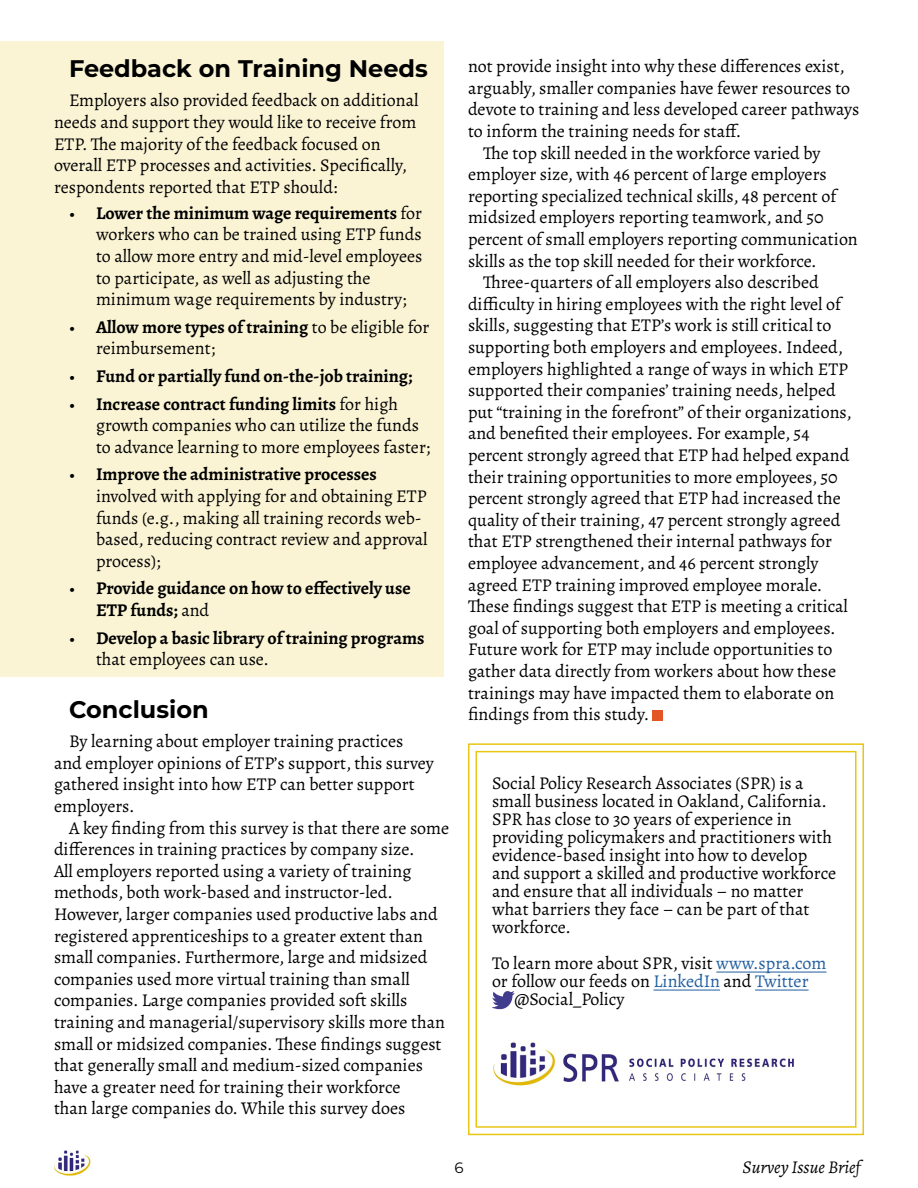
<style>
.page{position:relative;width:918px;height:1188px;background:#fff}
.page>*{position:absolute;margin:0;border:0;box-sizing:border-box;transform-origin:0 0}
.Body_Head{font:700 24px "Montserrat";color:#000}
.Body{font:18px/21.6px "Alegreya";color:#000}
.SPR_Box{font:18px/18px "Alegreya";color:#000}
.t1{font:700 18px/21.6px "Alegreya";color:#000}
.t2{font:italic 18px "Alegreya";color:#000}
.t3{font:15px "Montserrat";color:#000}
.s1{font-weight:700}
.s2{font-weight:400}
.s3{color:#215e9f}
</style>
<div class="page">
<div style="left:0;top:41px;width:444px;height:636px;background:#faf4d5"></div>
<div style="left:652px;top:710px;width:11px;height:11px;background:#e45525"></div>
<svg style="left:468px;top:743px;width:396px;height:393px"></svg>
<div style="left:475px;top:751px;width:382px;height:377px;border:2px solid #e8c614"></div>
<img style="left:54px;top:1150px;width:37px;height:26px">
<h3 class="Body_Head" style="left:69px;top:51px;width:360px">Feedback on Training Needs</h3>
<p class="Body" style="left:54px;top:90px;width:366px;text-indent:15px">Employers also provided feedback on additional needs and support they would like to receive from ETP. The majority of the feedback focused on overall ETP processes and activities. Specifically, respondents reported that ETP should:</p>
<p class="Body" style="left:96px;top:202px;width:328px;text-indent:-27px">• <span class="s1">Lower the minimum wage requirements</span> for workers who can be trained using ETP funds to allow more entry and mid-level employees to participate, as well as adjusting the minimum wage requirements by industry;</p>
<p class="Body" style="left:96px;top:316px;width:335px;text-indent:-27px">• <span class="s1">Allow more types of training</span> to be eligible for reimbursement;</p>
<p class="t1" style="left:69px;top:365px;width:345px"><span class="s2">•</span> Fund or partially fund on-the-job training;</p>
<p class="Body" style="left:96px;top:393px;width:336px;text-indent:-27px">• <span class="s1">Increase contract funding limits</span> for high growth companies who can utilize the funds to advance learning to more employees faster;</p>
<p class="Body" style="left:96px;top:464px;width:333px;text-indent:-27px">• <span class="s1">Improve the administrative processes </span>involved with applying for and obtaining ETP funds (e.g., making all training records web&shy;based, reducing contract review and approval process);</p>
<p class="t1" style="left:96px;top:577px;width:316px;text-indent:-27px"><span class="s2">•</span> Provide guidance on how to effectively use<br>ETP funds; <span class="s2">and</span></p>
<p class="t1" style="left:96px;top:626px;width:330px;text-indent:-27px"><span class="s2">•</span> Develop a basic library of training programs <span class="s2">that employees can use.</span></p>
<h3 class="Body_Head" style="left:69px;top:692px;width:141px">Conclusion</h3>
<p class="Body" style="left:54px;top:730px;width:381px;text-indent:15px">By learning about employer training practices and employer opinions of ETP’s support, this survey gathered insight into how ETP can better support employers.</p>
<p class="Body" style="left:54px;top:817px;width:397px;text-indent:15px">A key finding from this survey is that there are some differences in training practices by company size.<br>All employers reported using a variety of training methods, both work-based and instructor-led.<br>However, larger companies used productive labs and registered apprenticeships to a greater extent than small companies. Furthermore, large and midsized companies used more virtual training than small companies. Large companies provided soft skills training and managerial/supervisory skills more than small or midsized companies. These findings suggest that generally small and medium-sized companies have a greater need for training their workforce<br>than large companies do. While this survey does</p>
<p class="Body" style="left:468px;top:55px;width:393px">not provide insight into why these differences exist, arguably, smaller companies have fewer resources to devote to training and less developed career pathways to inform the training needs for staff.</p>
<p class="Body" style="left:468px;top:142px;width:391px;text-indent:15px">The top skill needed in the workforce varied by employer size, with 46 percent of large employers reporting specialized technical skills, 48 percent of midsized employers reporting teamwork, and 50 percent of small employers reporting communication skills as the top skill needed for their workforce.</p>
<p class="Body" style="left:468px;top:271px;width:385px;text-indent:15px">Three-quarters of all employers also described difficulty in hiring employees with the right level of skills, suggesting that ETP’s work is still critical to supporting both employers and employees. Indeed, employers highlighted a range of ways in which ETP supported their companies’ training needs, helped put “training in the forefront” of their organizations, and benefited their employees. For example, 54 percent strongly agreed that ETP had helped expand their training opportunities to more employees, 50 percent strongly agreed that ETP had increased the quality of their training, 47 percent strongly agreed that ETP strengthened their internal pathways for employee advancement, and 46 percent strongly agreed ETP training improved employee morale.<br>These findings suggest that ETP is meeting a critical goal of supporting both employers and employees.<br>Future work for ETP may include opportunities to gather data directly from workers about how these trainings may have impacted them to elaborate on findings from this study.</p>
<p class="SPR_Box" style="left:492px;top:774px;width:346px">Social Policy Research Associates (SPR) is a small business located in Oakland, California.<br>SPR has close to 30 years of experience in providing policymakers and practitioners with evidence-based insight into how to develop and support a skilled and productive workforce and ensure that all individuals – no matter what barriers they face – can be part of that workforce.</p>
<p class="SPR_Box" style="left:492px;top:954px;width:336px">To learn more about SPR, visit <span class="s3">www.spra.com </span>or follow our feeds on <span class="s3">LinkedIn</span> and <span class="s3">Twitter</span></p>
<p class="SPR_Box" style="left:514px;top:990px;width:112px">@Social_Policy</p>
<p class="t3" style="left:454px;top:1158px;width:11px">6</p>
<p class="t2" style="left:743px;top:1155px;width:119px">Survey Issue Brief</p>
</div>
